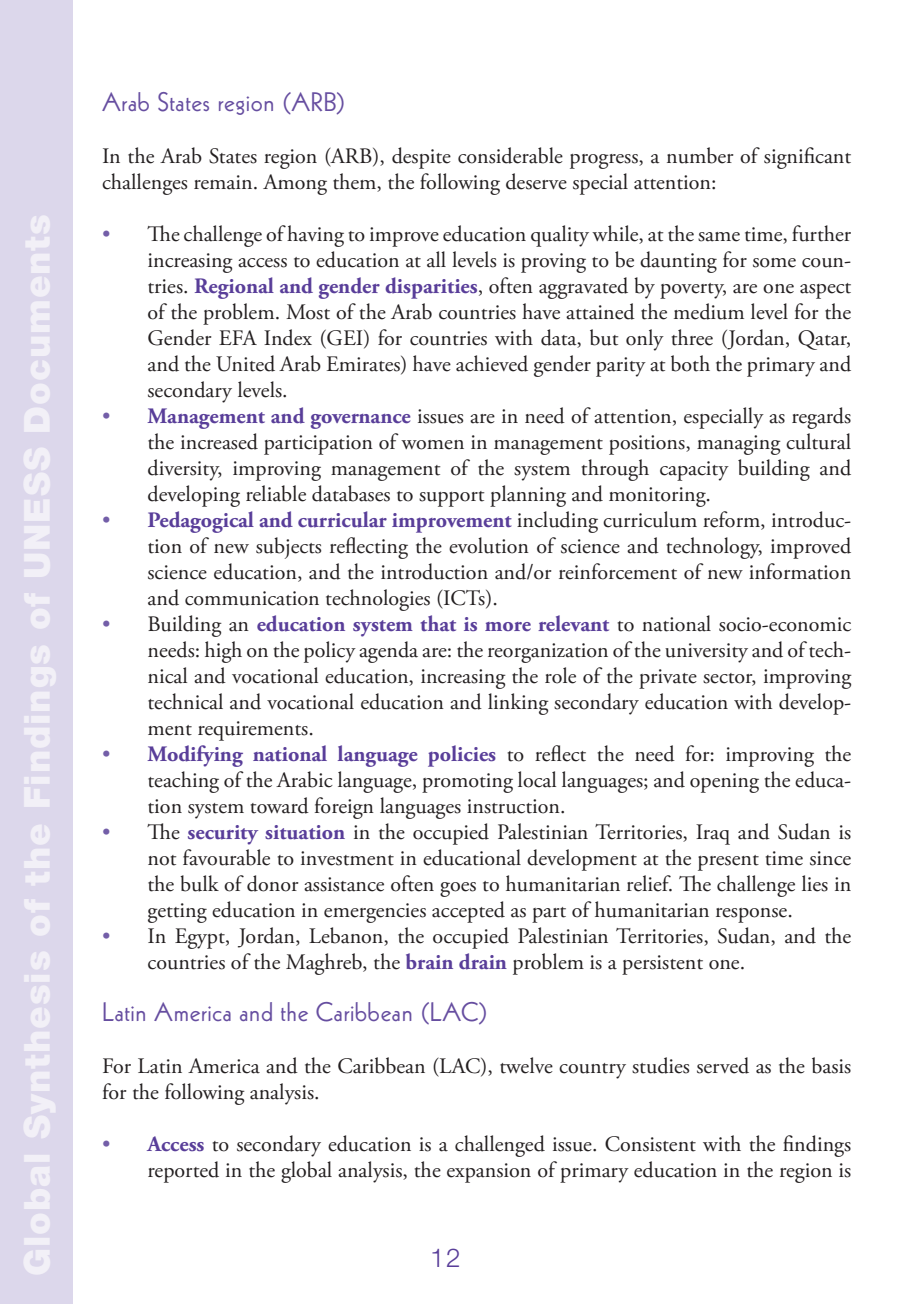
<style>
.page{position:relative;width:908px;height:1304px;background:#fff}
.page>*{position:absolute;margin:0;border:0;box-sizing:border-box;transform-origin:0 0}
.t1{font:900 36px "Helvetica Neue LT";letter-spacing:.025em;color:#f2f0f7}
.t2{font:26px "Kabel LT";letter-spacing:.025em;color:#664ea0}
.t3{font:300 26px "Helvetica Neue LT";color:#593e99}
.t4{font:22px/26px "Adobe Garamond Pro";color:#231f20;text-align:justify}
.s1{color:#735ea8}
.s2{font-weight:700;color:#593e99}
</style>
<div class="page">
<div style="left:0;top:0;width:73px;height:1304px;background:#dcd7eb"></div>
<h1 class="t1" style="left:24px;top:1276px;width:1063px;rotate:-90deg">Global Synthesis of the Findings of UNESS Documents</h1>
<p class="t2" style="left:102px;top:92px;width:245px">Arab States region (ARB)</p>
<p class="t4" style="left:102px;top:145px;width:750px">In the Arab States region (ARB), despite considerable progress, a number of significant challenges remain. Among them, the following deserve special attention:</p>
<p class="t4" style="left:147px;top:223px;width:705px;text-indent:-45px"><span class="s1">•</span> The challenge of having to improve education quality while, at the same time, further increasing access to education at all levels is proving to be daunting for some coun&shy;tries. <span class="s2">Regional and gender disparities</span>, often aggravated by poverty, are one aspect of the problem. Most of the Arab countries have attained the medium level for the Gender EFA Index (GEI) for countries with data, but only three (Jordan, Qatar, and the United Arab Emirates) have achieved gender parity at both the primary and secondary levels.</p>
<p class="t4" style="left:147px;top:405px;width:705px;text-indent:-45px"><span class="s1">•</span> <span class="s2">Management and governance</span> issues are in need of attention, especially as regards the increased participation of women in management positions, managing cultural diversity, improving management of the system through capacity building and developing reliable databases to support planning and monitoring.</p>
<p class="t4" style="left:147px;top:509px;width:704px;text-indent:-45px"><span class="s1">•</span> <span class="s2">Pedagogical and curricular improvement</span> including curriculum reform, introduc&shy;tion of new subjects reflecting the evolution of science and technology, improved science education, and the introduction and/or reinforcement of new information and communication technologies (ICTs).</p>
<p class="t4" style="left:147px;top:613px;width:705px;text-indent:-45px"><span class="s1">•</span> Building an <span class="s2">education system that is more relevant</span> to national socio-economic needs: high on the policy agenda are: the reorganization of the university and of tech&shy;nical and vocational education, increasing the role of the private sector, improving technical and vocational education and linking secondary education with develop&shy;ment requirements.</p>
<p class="t4" style="left:147px;top:743px;width:705px;text-indent:-45px"><span class="s1">•</span> <span class="s2">Modifying national language policies</span> to reflect the need for: improving the teaching of the Arabic language, promoting local languages; and opening the educa&shy;tion system toward foreign languages instruction.</p>
<p class="t4" style="left:147px;top:821px;width:705px;text-indent:-45px"><span class="s1">•</span> The <span class="s2">security situation</span> in the occupied Palestinian Territories, Iraq and Sudan is not favourable to investment in educational development at the present time since the bulk of donor assistance often goes to humanitarian relief. The challenge lies in getting education in emergencies accepted as part of humanitarian response.</p>
<p class="t4" style="left:147px;top:925px;width:705px;text-indent:-45px"><span class="s1">•</span> In Egypt, Jordan, Lebanon, the occupied Palestinian Territories, Sudan, and the countries of the Maghreb, the <span class="s2">brain drain</span> problem is a persistent one.</p>
<p class="t2" style="left:102px;top:1002px;width:387px">Latin America and the Caribbean (LAC)</p>
<p class="t4" style="left:102px;top:1055px;width:750px">For Latin America and the Caribbean (LAC), twelve country studies served as the basis for the following analysis.</p>
<p class="t4" style="left:102px;top:1133px;width:750px;text-align:right"><span class="s1">•</span> <span class="s2">Access</span> to secondary education is a challenged issue. Consistent with the findings reported in the global analysis, the expansion of primary education in the region is</p>
<p class="t3" style="left:430px;top:1249px;width:32px">12</p>
</div>
